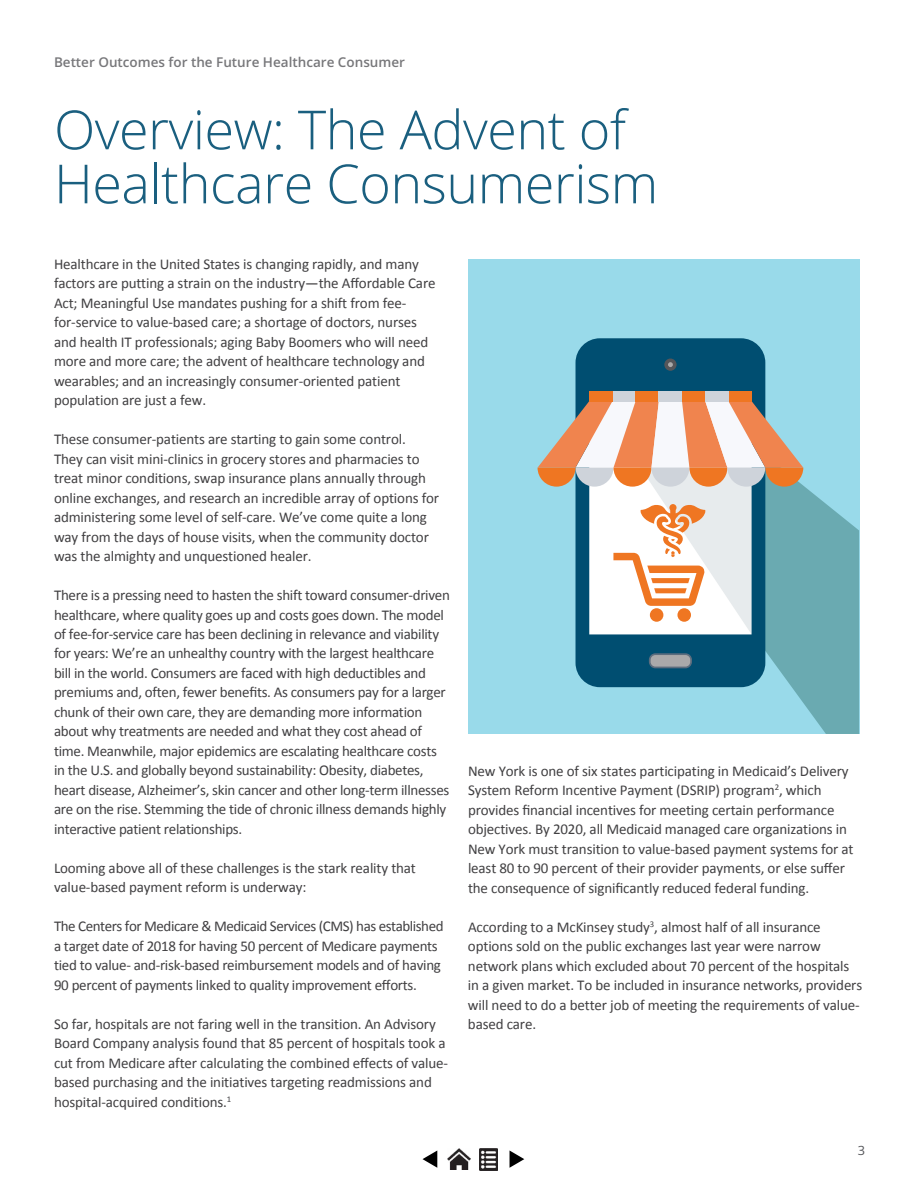
<style>
.page{position:relative;width:918px;height:1188px;background:#fff}
.page>*{position:absolute;margin:0;border:0;box-sizing:border-box;transform-origin:0 0}
.t1{font:300 54px/54px "Open Sans";letter-spacing:-.01em;color:#1a5f7f}
.t2{font:15px/19.5px "Calibri";letter-spacing:-.01em;color:#414042}
.t3{font:600 13.5px "Open Sans";color:#77777a}
.t4{font:12.75px "Open Sans";color:#55565a}
</style>
<div class="page">
<div style="left:468px;top:259px;width:391px;height:475px;background:#99daea"></div>
<div style="left:576px;top:338px;width:189px;height:53px;background:#004e71"></div>
<div style="left:664px;top:359px;width:13px;height:12px;background:#55565a;border-radius:50%"></div>
<svg style="left:668px;top:362px;width:5px;height:5px"></svg>
<svg style="left:538px;top:391px;width:321px;height:343px"></svg>
<img style="left:447px;top:1148px;width:24px;height:22px">
<img style="left:480px;top:1148px;width:17px;height:22px">
<svg style="left:423px;top:1150px;width:14px;height:18px"></svg>
<svg style="left:510px;top:1150px;width:14px;height:18px"></svg>
<p class="t3" style="left:54px;top:53px;width:353px">Better Outcomes for the Future Healthcare Consumer</p>
<h1 class="t1" style="left:54px;top:101px;width:606px">Overview: The Advent of<br>Healthcare Consumerism</h1>
<p class="t2" style="left:54px;top:253px;width:383px">Healthcare in the United States is changing rapidly, and many factors are putting a strain on the industry—the Affordable Care Act; Meaningful Use mandates pushing for a shift from fee&shy;for-service to value-based care; a shortage of doctors, nurses and health IT professionals; aging Baby Boomers who will need more and more care; the advent of healthcare technology and wearables; and an increasingly consumer-oriented patient population are just a few.</p>
<p class="t2" style="left:54px;top:429px;width:387px">These consumer-patients are starting to gain some control.<br>They can visit mini-clinics in grocery stores and pharmacies to treat minor conditions, swap insurance plans annually through online exchanges, and research an incredible array of options for administering some level of self-care. We’ve come quite a long way from the days of house visits, when the community doctor was the almighty and unquestioned healer.</p>
<p class="t2" style="left:54px;top:585px;width:397px">There is a pressing need to hasten the shift toward consumer-driven healthcare, where quality goes up and costs goes down. The model of fee-for-service care has been declining in relevance and viability for years: We’re an unhealthy country with the largest healthcare bill in the world. Consumers are faced with high deductibles and premiums and, often, fewer benefits. As consumers pay for a larger chunk of their own care, they are demanding more information about why treatments are needed and what they cost ahead of time. Meanwhile, major epidemics are escalating healthcare costs in the U.S. and globally beyond sustainability: Obesity, diabetes, heart disease, Alzheimer’s, skin cancer and other long-term illnesses are on the rise. Stemming the tide of chronic illness demands highly interactive patient relationships.</p>
<p class="t2" style="left:54px;top:858px;width:364px">Looming above all of these challenges is the stark reality that value-based payment reform is underway:</p>
<p class="t2" style="left:54px;top:916px;width:391px">The Centers for Medicare &amp; Medicaid Services (CMS) has established a target date of 2018 for having 50 percent of Medicare payments tied to value- and-risk-based reimbursement models and of having 90 percent of payments linked to quality improvement efforts.</p>
<p class="t2" style="left:54px;top:1014px;width:396px">So far, hospitals are not faring well in the transition. An Advisory Board Company analysis found that 85 percent of hospitals took a cut from Medicare after calculating the combined effects of value&shy;based purchasing and the initiatives targeting readmissions and hospital-acquired conditions.<sup>1</sup></p>
<p class="t2" style="left:468px;top:760px;width:387px">New York is one of six states participating in Medicaid’s Delivery System Reform Incentive Payment (DSRIP) program<sup>2</sup>, which provides financial incentives for meeting certain performance objectives. By 2020, all Medicaid managed care organizations in New York must transition to value-based payment systems for at least 80 to 90 percent of their provider payments, or else suffer the consequence of significantly reduced federal funding.</p>
<p class="t2" style="left:468px;top:916px;width:396px">According to a McKinsey study<sup>3</sup>, almost half of all insurance options sold on the public exchanges last year were narrow network plans which excluded about 70 percent of the hospitals in a given market. To be included in insurance networks, providers will need to do a better job of meeting the requirements of value&shy;based care.</p>
<p class="t4" style="left:858px;top:1141px;width:9px">3</p>
</div>
